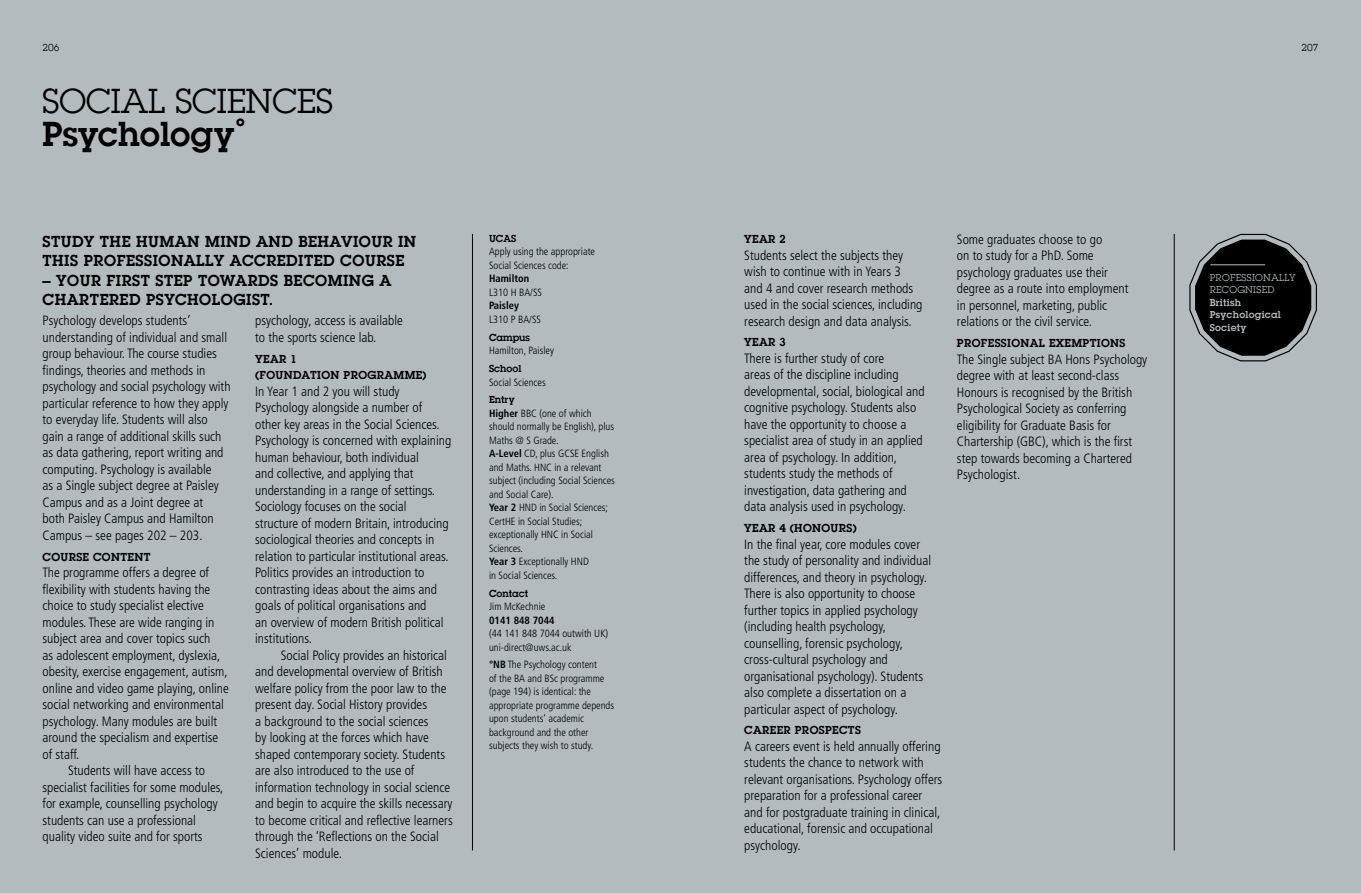
<style>
.page{position:relative;width:1361px;height:893px;background:#b4bbbf}
.page>*{position:absolute;margin:0;border:0;box-sizing:border-box;transform-origin:0 0}
.t1{font:36px "Lubalin Graph";color:#000}
.t2{font:600 36px "Lubalin Graph";color:#000}
.t3{font:600 16.5px/19.5px "Lubalin Graph";letter-spacing:.03em;color:#000}
.t4{font:300 condensed 13.5px/16.5px "Frutiger";color:#000}
.t5{font:600 12px/16.5px "Lubalin Graph";letter-spacing:.03em;color:#000}
.t6{font:300 condensed 10.5px/13.5px "Frutiger";color:#000}
.t7{font:600 10.5px "Lubalin Graph";color:#000}
.t8{font:700 condensed 10.5px "Frutiger";color:#000}
.t9{font:10.5px "Lubalin Graph";color:#000}
.t10{font:600 10.35px/12.5px "Lubalin Graph";letter-spacing:.03em;color:#fff}
.t11{font:10.35px/12.5px "Lubalin Graph";letter-spacing:.03em;color:#fff}
.s1{font-weight:700}
</style>
<div class="page">
<hr style="left:472px;top:234px;width:1px;height:616px;background:#000">
<hr style="left:1174px;top:234px;width:1px;height:616px;background:#000">
<svg style="left:1189px;top:234px;width:128px;height:127px"></svg>
<p class="t9" style="left:43px;top:41px;width:19px">206</p>
<p class="t9" style="left:1301px;top:41px;width:19px">207</p>
<h1 class="t1" style="left:43px;top:80px;width:292px">SOCIAL SCIENCES</h1>
<h1 class="t2" style="left:43px;top:112px;width:205px">PSYCHOLOGY˚</h1>
<p class="t3" style="left:43px;top:231px;width:375px">STUDY THE HUMAN MIND AND BEHAVIOUR IN<br>THIS PROFESSIONALLY ACCREDITED COURSE</p>
<p class="t3" style="left:43px;top:270px;width:350px">– YOUR FIRST STEP TOWARDS BECOMING A<br>CHARTERED PSYCHOLOGIST.</p>
<p class="t4" style="left:43px;top:313px;width:190px">Psychology develops students’ understanding of individual and small group behaviour. The course studies findings, theories and methods in psychology and social psychology with particular reference to how they apply to everyday life. Students will also gain a range of additional skills such as data gathering, report writing and computing. Psychology is available<br>as a Single subject degree at Paisley Campus and as a Joint degree at<br>both Paisley Campus and Hamilton Campus – see pages 202 – 203.</p>
<p class="t5" style="left:43px;top:548px;width:109px">COURSE CONTENT</p>
<p class="t4" style="left:43px;top:564px;width:168px">The programme offers a degree of</p>
<p class="t4" style="left:43px;top:581px;width:169px">flexibility with students having the</p>
<p class="t4" style="left:43px;top:597px;width:163px">choice to study specialist elective</p>
<p class="t4" style="left:43px;top:614px;width:174px">modules. These are wide ranging in</p>
<p class="t4" style="left:43px;top:630px;width:169px">subject area and cover topics such</p>
<p class="t4" style="left:43px;top:647px;width:179px">as adolescent employment, dyslexia,</p>
<p class="t4" style="left:43px;top:663px;width:187px">obesity, exercise engagement, autism,</p>
<p class="t4" style="left:43px;top:680px;width:188px">online and video game playing, online</p>
<p class="t4" style="left:43px;top:696px;width:183px">social networking and environmental</p>
<p class="t4" style="left:43px;top:713px;width:176px">psychology. Many modules are built</p>
<p class="t4" style="left:43px;top:729px;width:177px">around the specialism and expertise</p>
<p class="t4" style="left:43px;top:746px;width:38px">of staff.</p>
<p class="t4" style="left:68px;top:762px;width:138px">Students will have access to</p>
<p class="t4" style="left:43px;top:779px;width:182px">specialist facilities for some modules,</p>
<p class="t4" style="left:43px;top:795px;width:177px">for example, counselling psychology</p>
<p class="t4" style="left:43px;top:812px;width:155px">students can use a professional</p>
<p class="t4" style="left:43px;top:828px;width:162px">quality video suite and for sports</p>
<p class="t4" style="left:255px;top:313px;width:149px">psychology, access is available to the sports science lab.</p>
<p class="t5" style="left:255px;top:350px;width:173px">YEAR 1<br>(FOUNDATION PROGRAMME)</p>
<p class="t4" style="left:255px;top:383px;width:198px">In Year 1 and 2 you will study Psychology alongside a number of<br>other key areas in the Social Sciences.<br>Psychology is concerned with explaining human behaviour, both individual<br>and collective, and applying that understanding in a range of settings.<br>Sociology focuses on the social structure of modern Britain, introducing sociological theories and concepts in relation to particular institutional areas.<br>Politics provides an introduction to contrasting ideas about the aims and goals of political organisations and<br>an overview of modern British political institutions.</p>
<p class="t4" style="left:255px;top:647px;width:199px;text-indent:26px">Social Policy provides an historical and developmental overview of British welfare policy from the poor law to the present day. Social History provides<br>a background to the social sciences<br>by looking at the forces which have shaped contemporary society. Students are also introduced to the use of information technology in social science and begin to acquire the skills necessary to become critical and reflective learners through the ‘Reflections on the Social Sciences’ module.</p>
<p class="t7" style="left:489px;top:232px;width:8px">UCAS</p>
<p class="t6" style="left:489px;top:245px;width:107px">Apply using the appropriate<br>Social Sciences code:</p>
<p class="t8" style="left:489px;top:273px;width:42px">Hamilton</p>
<p class="t6" style="left:489px;top:286px;width:54px">L310 H BA/SS</p>
<p class="t8" style="left:489px;top:300px;width:31px">Paisley</p>
<p class="t6" style="left:489px;top:313px;width:53px">L310 P BA/SS</p>
<p class="t7" style="left:489px;top:331px;width:43px">CAMPUS</p>
<p class="t6" style="left:489px;top:344px;width:66px">Hamilton, Paisley</p>
<p class="t7" style="left:489px;top:362px;width:34px">SCHOOL</p>
<p class="t6" style="left:489px;top:375px;width:58px">Social Sciences</p>
<p class="t7" style="left:489px;top:393px;width:27px">ENTRY</p>
<p class="t6" style="left:489px;top:407px;width:127px"><span class="s1">Higher</span> BBC (one of which should normally be English), plus<br>Maths @ S Grade.<br><span class="s1">A-Level</span> CD, plus GCSE English and Maths. HNC in a relevant subject (including Social Sciences and Social Care).<br><span class="s1">Year 2</span> HND in Social Sciences;<br>CertHE in Social Studies; exceptionally HNC in Social<br>Sciences.<br><span class="s1">Year 3</span> Exceptionally HND<br>in Social Sciences.</p>
<p class="t7" style="left:489px;top:587px;width:40px">CONTACT</p>
<p class="t6" style="left:489px;top:600px;width:58px">Jim McKechnie</p>
<p class="t8" style="left:489px;top:614px;width:67px">0141 848 7044</p>
<p class="t6" style="left:489px;top:627px;width:121px">(44 141 848 7044 outwith UK) uni-direct@uws.ac.uk</p>
<p class="t6" style="left:489px;top:658px;width:127px"><span class="s1">°NB</span> The Psychology content<br>of the BA and BSc programme (page 194) is identical: the appropriate programme depends upon students’ academic background and the other subjects they wish to study.</p>
<p class="t5" style="left:744px;top:231px;width:43px">YEAR 2</p>
<p class="t4" style="left:744px;top:247px;width:180px">Students select the subjects they wish to continue with in Years 3 and 4 and cover research methods used in the social sciences, including research design and data analysis.</p>
<p class="t5" style="left:744px;top:334px;width:43px">YEAR 3</p>
<p class="t4" style="left:744px;top:350px;width:182px">There is further study of core<br>areas of the discipline including developmental, social, biological and cognitive psychology. Students also have the opportunity to choose a specialist area of study in an applied area of psychology. In addition, students study the methods of investigation, data gathering and data analysis used in psychology.</p>
<p class="t5" style="left:744px;top:520px;width:114px">YEAR 4 (HONOURS)</p>
<p class="t4" style="left:744px;top:536px;width:188px">In the final year, core modules cover the study of personality and individual differences, and theory in psychology.<br>There is also opportunity to choose further topics in applied psychology (including health psychology, counselling, forensic psychology, cross-cultural psychology and organisational psychology). Students also complete a dissertation on a particular aspect of psychology.</p>
<p class="t5" style="left:744px;top:722px;width:118px">CAREER PROSPECTS</p>
<p class="t4" style="left:744px;top:738px;width:200px">A careers event is held annually offering students the chance to network with relevant organisations. Psychology offers preparation for a professional career and for postgraduate training in clinical, educational, forensic and occupational psychology.</p>
<p class="t4" style="left:957px;top:231px;width:173px">Some graduates choose to go<br>on to study for a PhD. Some psychology graduates use their degree as a route into employment in personnel, marketing, public relations or the civil service.</p>
<p class="t5" style="left:957px;top:335px;width:170px">PROFESSIONAL EXEMPTIONS</p>
<p class="t4" style="left:957px;top:351px;width:192px">The Single subject BA Hons Psychology degree with at least second-class Honours is recognised by the British Psychological Society as conferring eligibility for Graduate Basis for Chartership (GBC), which is the first step towards becoming a Chartered Psychologist.</p>
<p class="t11" style="left:1209px;top:271px;width:87px">PROFESSIONALLY<br>RECOGNISED</p>
<p class="t10" style="left:1209px;top:296px;width:73px">BRITISH<br>PSYCHOLOGICAL<br>SOCIETY</p>
</div>
